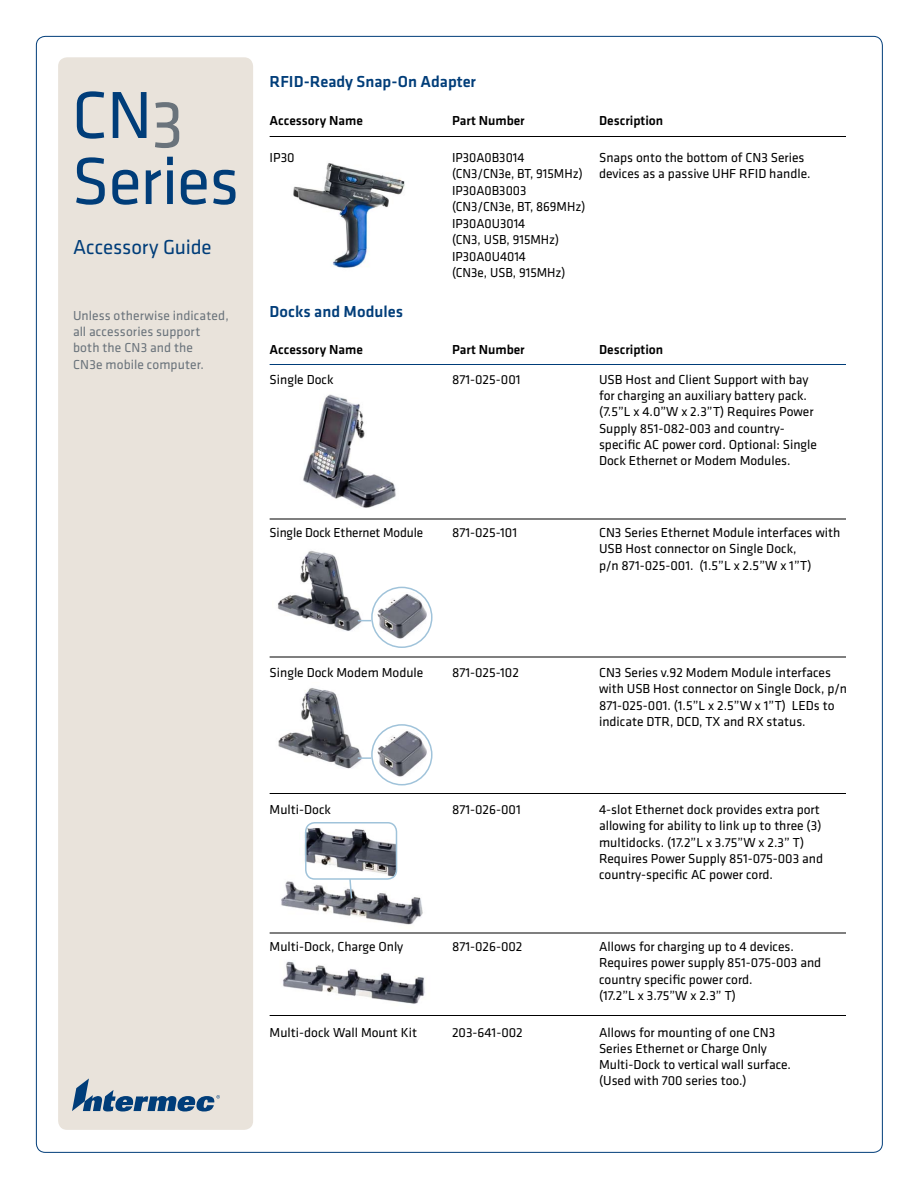
<style>
.page{position:relative;width:918px;height:1188px;background:#fff}
.page>*{position:absolute;margin:0;border:0;box-sizing:border-box;transform-origin:0 0}
.t1{font:69px/66px "Klavika";letter-spacing:-.015em;color:#003d79}
.t2{font:21px "Klavika";letter-spacing:-.01em;color:#003d79}
.t3{font:500 16.5px "Klavika";color:#003d79}
.t4{font:13.5px/16.2px "Klavika";color:#000}
.t5{font:13.5px/16.5px "Klavika";letter-spacing:.01em;color:#6a737b}
.t6{font:500 13.5px "Klavika";color:#000}
.s1{color:#6a737b}
</style>
<div class="page">
<img style="left:283px;top:961px;width:142px;height:43px">
<img style="left:293px;top:163px;width:112px;height:105px">
<div style="left:58px;top:57px;width:195px;height:1073px;background:#e9e3db;border-radius:9px"></div>
<svg style="left:72px;top:1078px;width:148px;height:33px"></svg>
<img style="left:303px;top:394px;width:93px;height:114px">
<img style="left:375px;top:592px;width:55px;height:49px">
<img style="left:277px;top:551px;width:89px;height:80px">
<div style="left:371px;top:587px;width:62px;height:61px;border:2px solid #a0c3da;border-radius:50%"></div>
<svg style="left:358px;top:620px;width:13px;height:1px"></svg>
<img style="left:375px;top:730px;width:55px;height:48px">
<img style="left:278px;top:688px;width:84px;height:81px">
<div style="left:371px;top:724px;width:62px;height:61px;border:2px solid #a0c3da;border-radius:50%"></div>
<svg style="left:358px;top:757px;width:13px;height:2px"></svg>
<hr style="left:270px;top:136px;width:576px;height:1px;background:#000">
<hr style="left:270px;top:364px;width:576px;height:1px;background:#003d79">
<hr style="left:270px;top:519px;width:576px;height:1px;background:#000">
<hr style="left:270px;top:657px;width:576px;height:1px;background:#000">
<hr style="left:270px;top:793px;width:576px;height:1px;background:#000">
<img style="left:281px;top:867px;width:142px;height:58px">
<img style="left:299px;top:824px;width:97px;height:57px">
<svg style="left:348px;top:880px;width:5px;height:20px"></svg>
<svg style="left:394px;top:872px;width:8px;height:12px"></svg>
<div style="left:305px;top:822px;width:92px;height:58px;border:2px solid #a0c3da;border-radius:9px"></div>
<hr style="left:270px;top:933px;width:576px;height:1px;background:#000">
<hr style="left:270px;top:1015px;width:576px;height:1px;background:#000">
<h1 class="t1" style="left:72px;top:80px;width:169px">CN<span class="s1">3<br></span>Series</h1>
<h2 class="t2" style="left:73px;top:233px;width:140px">Accessory Guide</h2>
<p class="t5" style="left:73px;top:306px;width:157px">Unless otherwise indicated, all accessories support both the CN3 and the<br>CN3e mobile computer.</p>
<p class="t3" style="left:270px;top:71px;width:208px">RFID-Ready Snap-On Adapter</p>
<p class="t6" style="left:270px;top:111px;width:95px">Accessory Name</p>
<p class="t6" style="left:452px;top:111px;width:74px">Part Number</p>
<p class="t6" style="left:599px;top:111px;width:66px">Description</p>
<p class="t4" style="left:270px;top:149px;width:27px">IP30</p>
<p class="t4" style="left:452px;top:148px;width:135px">IP30A0B3014 (CN3/CN3e, BT, 915MHz)<br>IP30A0B3003 (CN3/CN3e, BT, 869MHz)<br>IP30A0U3014<br>(CN3, USB, 915MHz)<br>IP30A0U4014<br>(CN3e, USB, 915MHz)</p>
<p class="t4" style="left:599px;top:148px;width:213px">Snaps onto the bottom of CN3 Series devices as a passive UHF RFID handle.</p>
<p class="t3" style="left:270px;top:300px;width:135px">Docks and Modules</p>
<p class="t6" style="left:270px;top:340px;width:95px">Accessory Name</p>
<p class="t6" style="left:452px;top:340px;width:74px">Part Number</p>
<p class="t6" style="left:599px;top:340px;width:66px">Description</p>
<p class="t4" style="left:270px;top:371px;width:66px">Single Dock</p>
<p class="t4" style="left:452px;top:371px;width:70px">871-025-001</p>
<p class="t4" style="left:599px;top:371px;width:219px">USB Host and Client Support with bay for charging an auxiliary battery pack. (7.5”L x 4.0”W x 2.3”T) Requires Power Supply 851-082-003 and country&shy;specific AC power cord. Optional: Single Dock Ethernet or Modem Modules.</p>
<p class="t4" style="left:270px;top:524px;width:155px">Single Dock Ethernet Module</p>
<p class="t4" style="left:452px;top:524px;width:67px">871-025-101</p>
<p class="t4" style="left:599px;top:524px;width:243px">CN3 Series Ethernet Module interfaces with<br>USB Host connector on Single Dock,<br>p/n 871-025-001. (1.5”L x 2.5”W x 1”T)</p>
<p class="t4" style="left:270px;top:664px;width:155px">Single Dock Modem Module</p>
<p class="t4" style="left:452px;top:664px;width:68px">871-025-102</p>
<p class="t4" style="left:599px;top:664px;width:249px">CN3 Series v.92 Modem Module interfaces with USB Host connector on Single Dock, p/n 871-025-001. (1.5”L x 2.5”W x 1”T) LEDs to indicate DTR, DCD, TX and RX status.</p>
<p class="t4" style="left:270px;top:801px;width:63px">Multi-Dock</p>
<p class="t4" style="left:452px;top:801px;width:70px">871-026-001</p>
<p class="t4" style="left:599px;top:801px;width:226px">4-slot Ethernet dock provides extra port allowing for ability to link up to three (3) multidocks. (17.2”L x 3.75”W x 2.3” T)<br>Requires Power Supply 851-075-003 and country-specific AC power cord.</p>
<p class="t4" style="left:270px;top:938px;width:135px">Multi-Dock, Charge Only</p>
<p class="t4" style="left:452px;top:938px;width:72px">871-026-002</p>
<p class="t4" style="left:599px;top:938px;width:224px">Allows for charging up to 4 devices.<br>Requires power supply 851-075-003 and country specific power cord.<br>(17.2”L x 3.75”W x 2.3” T)</p>
<p class="t4" style="left:270px;top:1024px;width:149px">Multi-dock Wall Mount Kit</p>
<p class="t4" style="left:452px;top:1024px;width:72px">203-641-002</p>
<p class="t4" style="left:599px;top:1024px;width:194px">Allows for mounting of one CN3<br>Series Ethernet or Charge Only<br>Multi-Dock to vertical wall surface. (Used with 700 series too.)</p>
</div>
